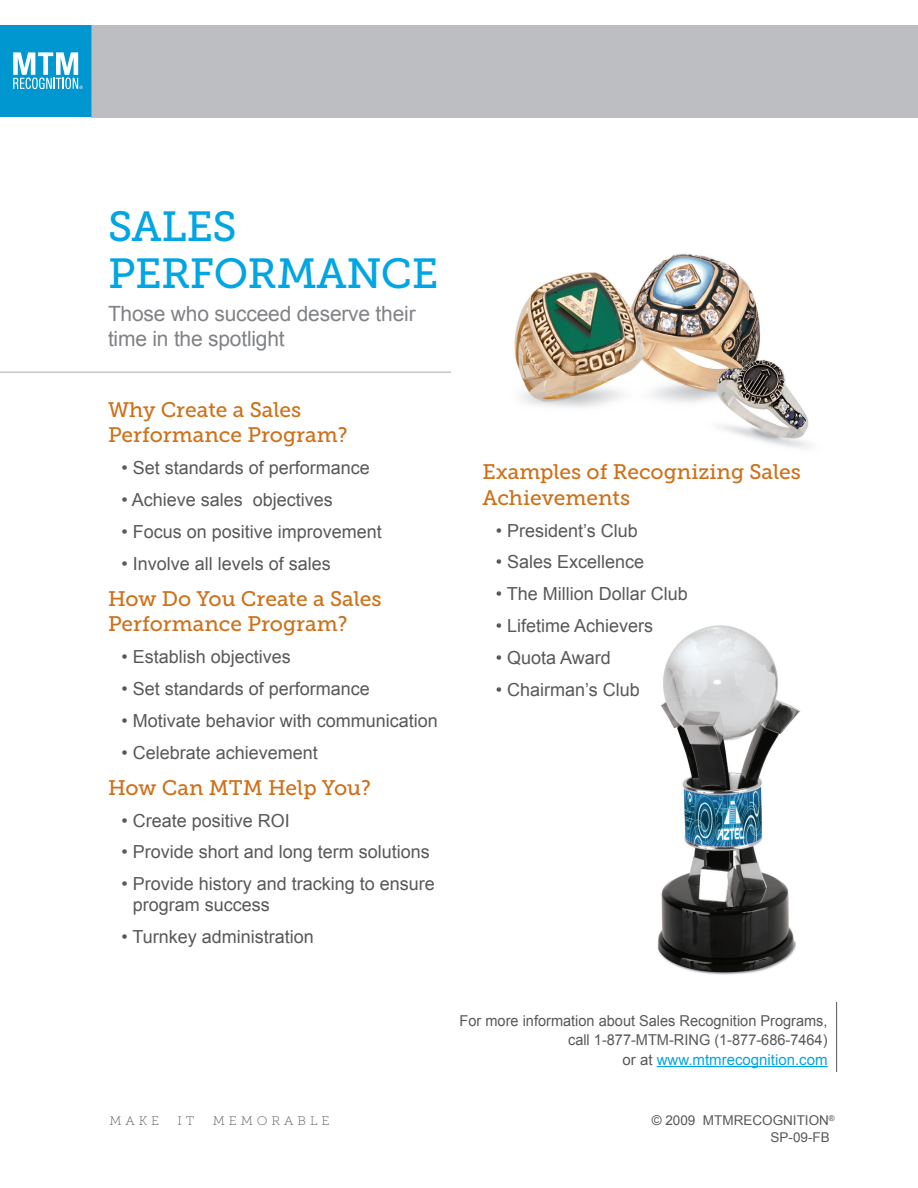
<style>
.page{position:relative;width:918px;height:1188px;background:#fff}
.page>*{position:absolute;margin:0;border:0;box-sizing:border-box;transform-origin:0 0}
.t1{font:42px "Museo Slab 500";letter-spacing:-.01em;color:#00a5e3}
.t2{font:21px/25.5px "Museo Slab 500";color:#ce7018}
.t3{font:21px/25.2px "Arial";letter-spacing:-.01em;color:#808285}
.t4{font:18px/21px "Arial";color:#57585a}
.t5{font:15px/19.5px "Arial";color:#57585a;text-align:right}
.t6{font:15px "Arial";color:#00a5e3}
.t7{font:13.5px "Arial";color:#57585a}
.t8{font:12.3px "Museo Slab 100";letter-spacing:.3em;color:#57585a;scale:1.06 1}
.s1{color:#57585a}
</style>
<div class="page">
<img style="left:657px;top:625px;width:144px;height:350px">
<img style="left:514px;top:254px;width:295px;height:194px">
<hr style="left:0;top:372px;width:451px;height:1px;background:#a8a9ad">
<hr style="left:657px;top:1066px;width:171px;height:1px;background:#00a5e3">
<hr style="left:836px;top:1002px;width:1px;height:70px;background:#57585a">
<div style="left:0;top:25px;width:92px;height:92px;background:#0096d0"></div>
<svg style="left:13px;top:52px;width:70px;height:37px"></svg>
<div style="left:91px;top:25px;width:827px;height:92px;background:#bdbec1"></div>
<p class="t1" style="left:108px;top:203px;width:130px">SALES</p>
<p class="t1" style="left:108px;top:250px;width:332px">PERFORMANCE</p>
<p class="t3" style="left:108px;top:301px;width:309px">Those who succeed deserve their time in the spotlight</p>
<p class="t2" style="left:108px;top:397px;width:241px">Why Create a Sales<br>Performance Program?</p>
<p class="t4" style="left:122px;top:458px;width:250px">• Set standards of performance</p>
<p class="t4" style="left:122px;top:489px;width:213px">• Achieve sales objectives</p>
<p class="t4" style="left:122px;top:521px;width:262px">• Focus on positive improvement</p>
<p class="t4" style="left:122px;top:553px;width:211px">• Involve all levels of sales</p>
<p class="t2" style="left:108px;top:586px;width:275px">How Do You Create a Sales<br>Performance Program?</p>
<p class="t4" style="left:122px;top:647px;width:171px">• Establish objectives</p>
<p class="t4" style="left:122px;top:678px;width:250px">• Set standards of performance</p>
<p class="t4" style="left:122px;top:710px;width:318px">• Motivate behavior with communication</p>
<p class="t4" style="left:122px;top:742px;width:198px">• Celebrate achievement</p>
<p class="t2" style="left:108px;top:775px;width:265px">How Can MTM Help You?</p>
<p class="t4" style="left:122px;top:810px;width:170px">• Create positive ROI</p>
<p class="t4" style="left:122px;top:842px;width:310px">• Provide short and long term solutions</p>
<p class="t4" style="left:133px;top:874px;width:304px;text-indent:-11px">• Provide history and tracking to ensure program success</p>
<p class="t4" style="left:122px;top:926px;width:194px">• Turnkey administration</p>
<p class="t2" style="left:482px;top:459px;width:320px">Examples of Recognizing Sales<br>Achievements</p>
<p class="t4" style="left:496px;top:520px;width:144px">• President’s Club</p>
<p class="t4" style="left:496px;top:552px;width:150px">• Sales Excellence</p>
<p class="t4" style="left:496px;top:584px;width:194px">• The Million Dollar Club</p>
<p class="t4" style="left:496px;top:615px;width:159px">• Lifetime Achievers</p>
<p class="t4" style="left:496px;top:647px;width:117px">• Quota Award</p>
<p class="t4" style="left:496px;top:679px;width:146px">• Chairman’s Club</p>
<p class="t5" style="left:460px;top:1011px;width:369px">For more information about Sales Recognition Programs, call 1-877-MTM-RING (1-877-686-7464)</p>
<p class="t6" style="left:623px;top:1050px;width:207px"><span class="s1">or at</span> www.mtmrecognition.com</p>
<p class="t8" style="left:109px;top:1114px;width:49px">MAKE</p>
<p class="t8" style="left:178px;top:1114px;width:17px">I T</p>
<p class="t8" style="left:213px;top:1114px;width:112px">MEMORABLE</p>
<p class="t7" style="left:652px;top:1112px;width:185px">© 2009 MTMRECOGNITION<sup>®</sup></p>
<p class="t7" style="left:771px;top:1129px;width:61px">SP-09-FB</p>
</div>
